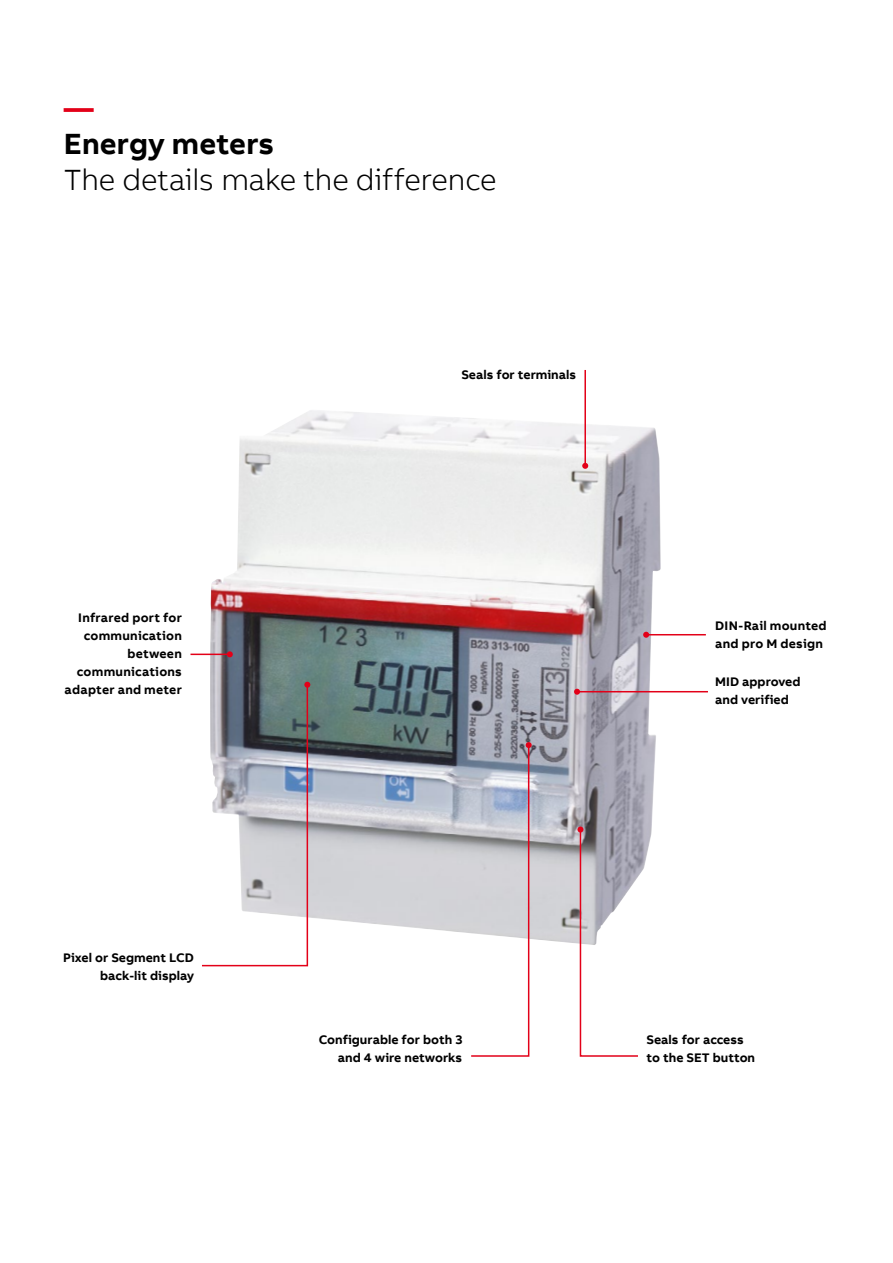
<style>
.page{position:relative;width:893px;height:1263px;background:#fff}
.page>*{position:absolute;margin:0;border:0;box-sizing:border-box;transform-origin:0 0}
.t1{font:300 30px "AB Bvoice";letter-spacing:-.01em;color:#000}
.t2{font:700 30px "AB Bvoice";color:#000}
.t3{font:700 30px "AB Bvoice";color:#e30018}
.t4{font:700 12.75px/18px "AB Bvoice";color:#000}
.t5{font:700 12.75px/18px "AB Bvoice";letter-spacing:.02em;color:#000}
</style>
<div class="page">
<img style="left:210px;top:410px;width:451px;height:534px">
<hr style="left:190px;top:654px;width:40px;height:1px;background:#e30018">
<svg style="left:227px;top:651px;width:6px;height:6px"></svg>
<hr style="left:577px;top:691px;width:131px;height:1px;background:#e30018">
<svg style="left:574px;top:689px;width:6px;height:6px"></svg>
<hr style="left:646px;top:634px;width:60px;height:1px;background:#e30018">
<svg style="left:643px;top:632px;width:6px;height:6px"></svg>
<hr style="left:584px;top:370px;width:2px;height:96px;background:#e30018">
<svg style="left:582px;top:463px;width:6px;height:6px"></svg>
<svg style="left:202px;top:682px;width:108px;height:285px"></svg>
<svg style="left:577px;top:826px;width:62px;height:231px"></svg>
<svg style="left:470px;top:742px;width:62px;height:315px"></svg>
<h1 class="t3" style="left:64px;top:89px;width:31px">—</h1>
<h1 class="t2" style="left:64px;top:125px;width:212px">Energy meters</h1>
<h1 class="t1" style="left:64px;top:162px;width:434px">The details make the difference</h1>
<p class="t5" style="left:65px;top:608px;width:119px;text-align:right">Infrared port for communication between communications adapter and meter</p>
<p class="t4" style="left:63px;top:948px;width:132px;text-align:right">Pixel or Segment LCD back-lit display</p>
<p class="t4" style="left:461px;top:366px;width:116px">Seals for terminals</p>
<p class="t5" style="left:715px;top:617px;width:113px">DIN-Rail mounted and pro M design</p>
<p class="t4" style="left:715px;top:672px;width:87px">MID approved and verified</p>
<p class="t4" style="left:319px;top:1030px;width:145px;text-align:right">Configurable for both 3 and 4 wire networks</p>
<p class="t4" style="left:646px;top:1030px;width:110px">Seals for access to the SET button</p>
</div>
